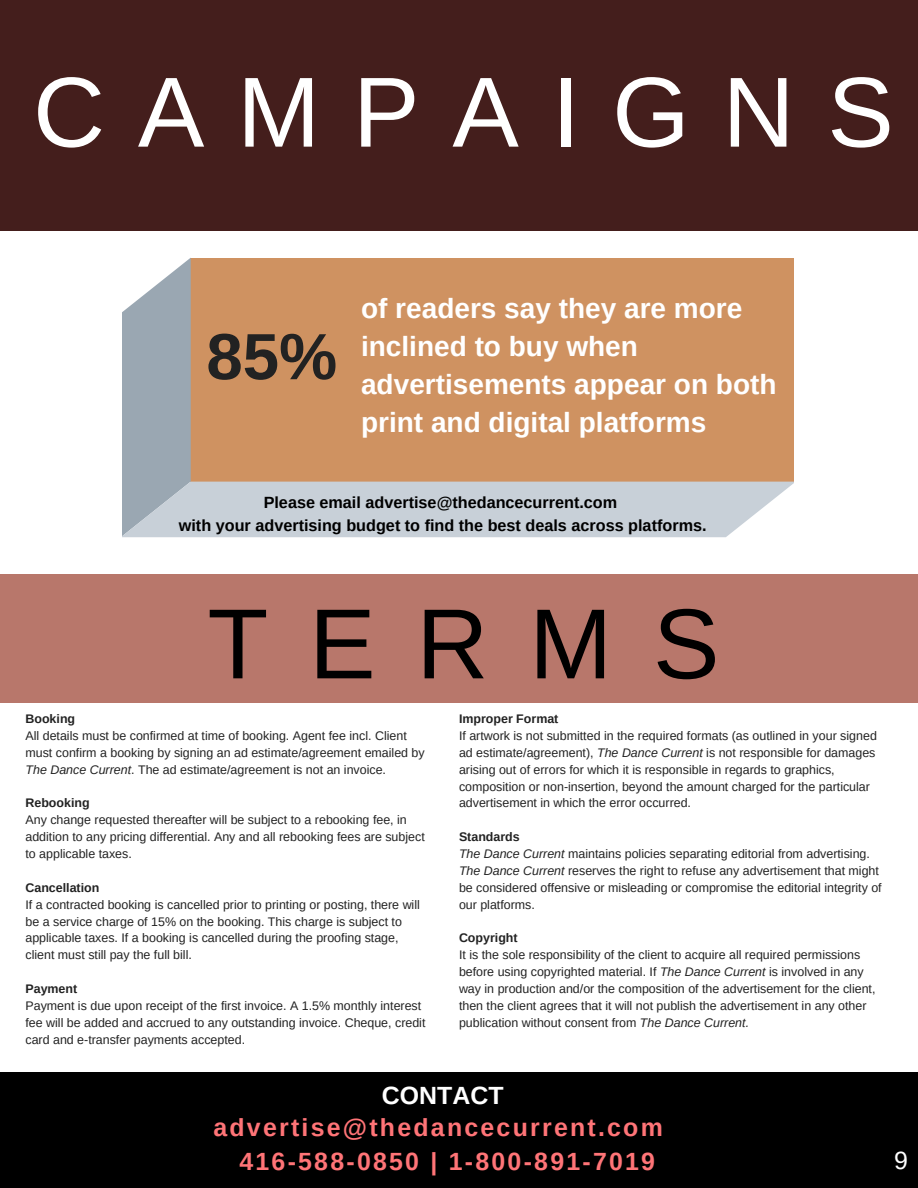
<style>
.page{position:relative;width:918px;height:1188px;background:#fff}
.page>*{position:absolute;margin:0;border:0;box-sizing:border-box;transform-origin:0 0}
.t1{font:99.6px "Arimo";letter-spacing:.33em;color:#fff}
.t2{font:99.6px "Arimo";letter-spacing:.41em;color:#000}
.t3{font:700 65.4px "Arimo";color:#222}
.t4{font:700 28.05px/38.2px "Arimo";color:#fff}
.t5{font:700 24.9px/33.8px "Arimo";letter-spacing:.09em;color:#ff7477}
.t6{font:700 24.9px "Arimo";color:#fff}
.t7{font:700 16.2px/22.5px "Arimo";color:#000;text-align:center}
.t8{font:12.45px/16.8px "Arimo";color:#222}
.t9{font:700 12.45px "Arimo";color:#222}
.s1{font-style:italic}
.s2{font-weight:700}
</style>
<div class="page">
<div style="left:0;top:0;width:918px;height:230px;background:#441e1c"></div>
<svg style="left:122px;top:258px;width:672px;height:279px;background:#caa080"></svg>
<div style="left:0;top:574px;width:918px;height:129px;background:#b8776b"></div>
<div style="left:0;top:1073px;width:918px;height:115px;background:#000"></div>
<h1 class="t1" style="left:33px;top:57px;width:862px">CAMPAIGNS</h1>
<h2 class="t3" style="left:206px;top:320px;width:132px">85%</h2>
<h3 class="t4" style="left:361px;top:289px;width:417px">of readers say they are more inclined to buy when advertisements appear on both print and digital platforms</h3>
<h3 class="t7" style="left:179px;top:491px;width:529px">Please email advertise@thedancecurrent.com<br>with your advertising budget to find the best deals across platforms.</h3>
<h1 class="t2" style="left:207px;top:588px;width:513px">TERMS</h1>
<p class="t9" style="left:25px;top:712px;width:51px">Booking</p>
<p class="t8" style="left:25px;top:727px;width:401px">All details must be confirmed at time of booking. Agent fee incl. Client must confirm a booking by signing an ad estimate/agreement emailed by<br><span class="s1">The Dance Current</span>. The ad estimate/agreement is not an invoice.</p>
<p class="t9" style="left:25px;top:796px;width:66px">Rebooking</p>
<p class="t8" style="left:25px;top:812px;width:401px">Any change requested thereafter will be subject to a rebooking fee, in addition to any pricing differential. Any and all rebooking fees are subject to applicable taxes.</p>
<p class="t9" style="left:25px;top:881px;width:75px">Cancellation</p>
<p class="t8" style="left:25px;top:896px;width:396px">If a contracted booking is cancelled prior to printing or posting, there will be a service charge of 15% on the booking. This charge is subject to applicable taxes. If a booking is cancelled during the proofing stage, client must still pay the full bill.</p>
<p class="t9" style="left:25px;top:982px;width:53px">Payment</p>
<p class="t8" style="left:25px;top:997px;width:402px">Payment is due upon receipt of the first invoice. A 1.5% monthly interest fee will be added and accrued to any outstanding invoice. Cheque, credit card and e-transfer payments accepted.</p>
<p class="t9" style="left:459px;top:712px;width:101px">Improper Format</p>
<p class="t8" style="left:459px;top:727px;width:419px">If artwork is not submitted in the required formats (as outlined in your signed ad estimate/agreement), <span class="s1">The Dance Current</span> is not responsible for damages arising out of errors for which it is responsible in regards to graphics, composition or non-insertion, beyond the amount charged for the particular advertisement in which the error occurred.</p>
<p class="t8" style="left:459px;top:829px;width:424px"><span class="s2">Standards<br></span><span class="s1">The Dance Current</span> maintains policies separating editorial from advertising.<br><span class="s1">The Dance Current</span> reserves the right to refuse any advertisement that might be considered offensive or misleading or compromise the editorial integrity of our platforms.</p>
<p class="t9" style="left:459px;top:931px;width:60px">Copyright</p>
<p class="t8" style="left:459px;top:947px;width:418px">It is the sole responsibility of the client to acquire all required permissions before using copyrighted material. If <span class="s1">The Dance Current</span> is involved in any way in production and/or the composition of the advertisement for the client, then the client agrees that it will not publish the advertisement in any other publication without consent from <span class="s1">The Dance Current.</span></p>
<h3 class="t6" style="left:382px;top:1081px;width:123px">CONTACT</h3>
<h3 class="t5" style="left:239px;top:1111px;width:425px;text-indent:-26px">advertise@thedancecurrent.com<br>416-588-0850 | 1-800-891-7019</h3>
</div>
